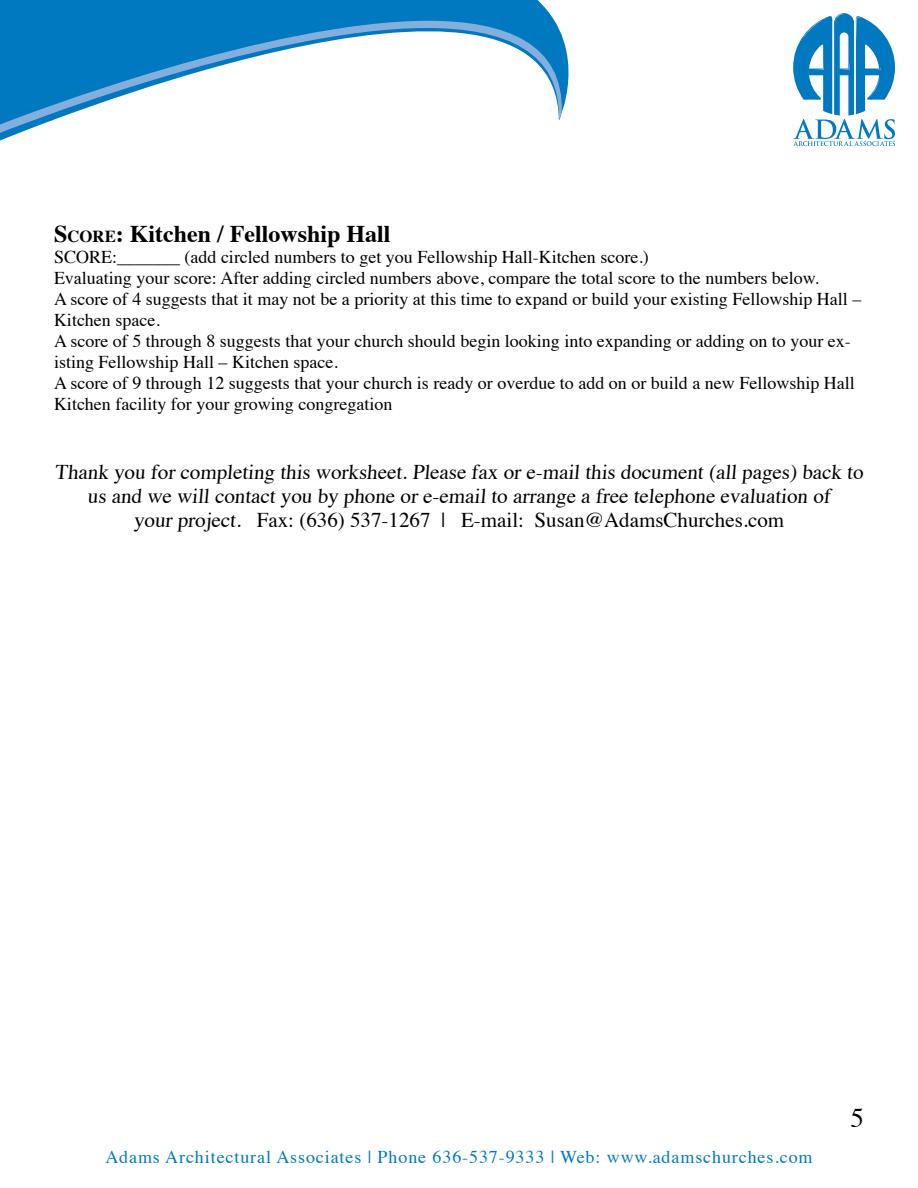
<style>
.page{position:relative;width:918px;height:1188px;background:#fff}
.page>*{position:absolute;margin:0;border:0;box-sizing:border-box;transform-origin:0 0}
.t1{font:27px "Times";color:#000}
.t2{font:700 24px "Times";color:#000}
.t3{font:21px/24px "Times";color:#000;text-align:center}
.t4{font:18px/21px "Times";color:#000}
.t5{font:18px "Times";letter-spacing:.05em;color:#0079c1}
.s1{font-style:inherit}
.s2{font-size:16.8px}
</style>
<div class="page">
<svg style="left:793px;top:13px;width:102px;height:133px"></svg>
<svg style="left:0;top:0;width:569px;height:141px;fill:#0079c1"></svg>
<svg style="left:0;top:21px;width:564px;height:112px"></svg>
<h2 class="t2" style="left:54px;top:211px;width:338px"><span class="s1">S</span><span class="s2">CORE</span>: Kitchen / Fellowship Hall</h2>
<p class="t4" style="left:54px;top:245px;width:809px">SCORE:_______ (add circled numbers to get you Fellowship Hall-Kitchen score.)<br>Evaluating your score: After adding circled numbers above, compare the total score to the numbers below.<br>A score of 4 suggests that it may not be a priority at this time to expand or build your existing Fellowship Hall – Kitchen space.<br>A score of 5 through 8 suggests that your church should begin looking into expanding or adding on to your ex&shy;isting Fellowship Hall – Kitchen space.<br>A score of 9 through 12 suggests that your church is ready or overdue to add on or build a new Fellowship Hall Kitchen facility for your growing congregation</p>
<p class="t3" style="left:55px;top:458px;width:813px">Thank you for completing this worksheet. Please fax or e-mail this document (all pages) back to us and we will contact you by phone or e-email to arrange a free telephone evaluation of<br>your project. Fax: (636) 537-1267 | E-mail: Susan@AdamsChurches.com</p>
<p class="t5" style="left:105px;top:1140px;width:709px">Adams Architectural Associates | Phone 636-537-9333 | Web: www.adamschurches.com</p>
<h1 class="t1" style="left:850px;top:1093px;width:15px">5</h1>
</div>
